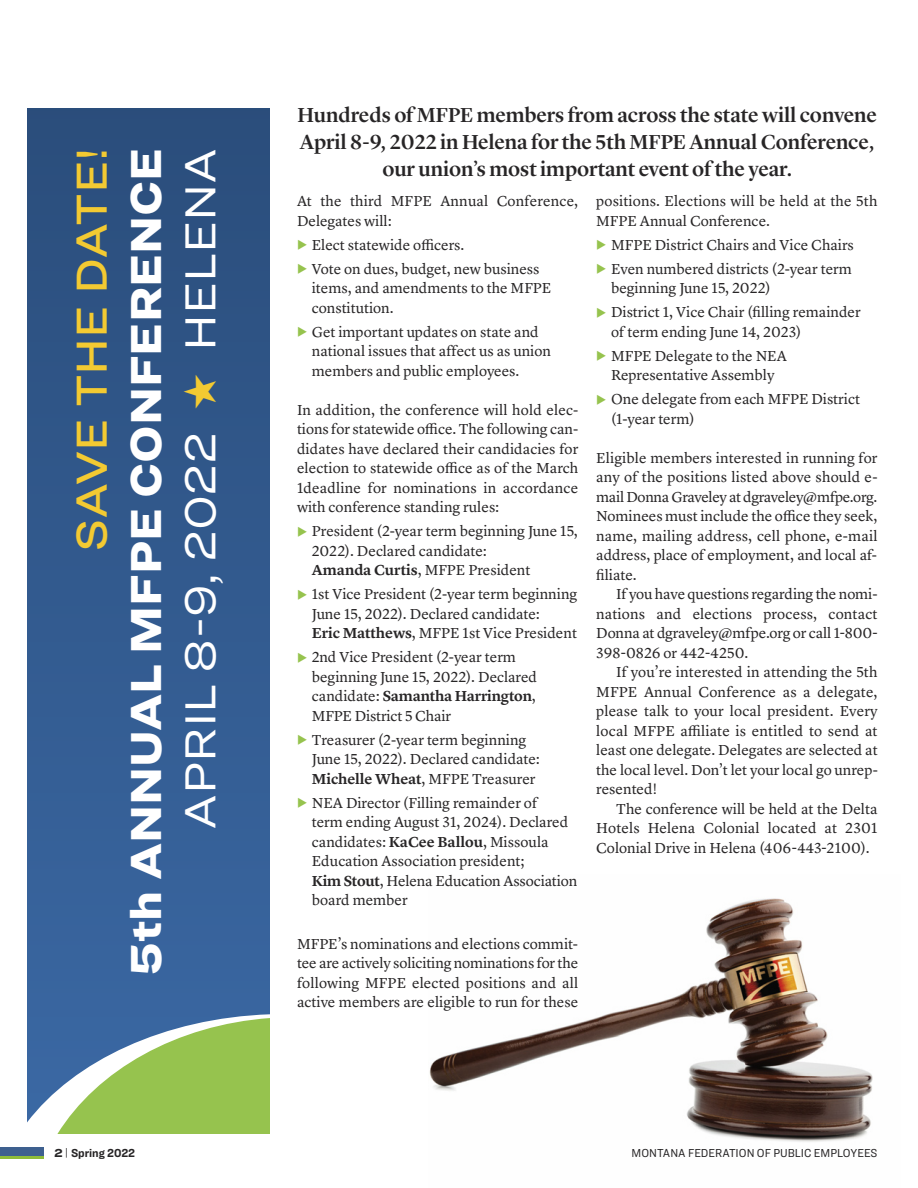
<style>
.page{position:relative;width:918px;height:1188px;background:#fff}
.page>*{position:absolute;margin:0;border:0;box-sizing:border-box;transform-origin:0 0}
.t1{font:900 45px "Ringside Wide";color:#fff}
.t2{font:45px "Ringside Wide";color:#fff}
.t3{font:500 45px "Ringside Wide";letter-spacing:-.005em;color:#f3ca32}
.t4{font:500 21px/27px "Lyon Display";color:#272526;text-align:center}
.t5{font:15px/19.5px "Lyon Text";color:#272526}
.t6{font:12px "Ringside Narrow";color:#272526}
.t7{font:700 12px "Ringside Narrow";color:#272526}
.s1{color:#f3ca32}
.s2{color:#96c34e}
.s3{font-weight:600}
.s4{font-family:"Ringside Wide"}
.s5{font-weight:400;font-size:10.5px}
</style>
<div class="page">
<img style="left:429px;top:898px;width:444px;height:244px">
<div style="left:0;top:1148px;width:44px;height:8px;background:#3e608f"></div>
<hr style="left:0;top:1157px;width:44px;height:2px;background:#8ebc39">
<svg style="left:27px;top:108px;width:243px;height:1014px;background:#32598d"></svg>
<svg style="left:57px;top:1018px;width:213px;height:116px;background:#92b974"></svg>
<p class="t3" style="left:65px;top:552px;width:406px;rotate:-90deg">SAVE THE DATE!</p>
<p class="t1" style="left:131px;top:976px;width:830px;rotate:-90deg">5th ANNUAL MFPE CONFERENCE</p>
<p class="t2" style="left:185px;top:830px;width:684px;rotate:-90deg">APRIL 8-9, 2022 <span class="s1">★</span> HELENA</p>
<p class="t4" style="left:298px;top:102px;width:581px">Hundreds of MFPE members from across the state will convene<br>April 8-9, 2022 in Helena for the 5th MFPE Annual Conference, our union’s most important event of the year.</p>
<p class="t5" style="left:297px;top:193px;width:283px">At the third MFPE Annual Conference,<br>Delegates will:</p>
<p class="t5" style="left:297px;top:236px;width:169px"><span class="s2">◆</span> Elect statewide officers.</p>
<p class="t5" style="left:312px;top:260px;width:241px;text-indent:-15px"><span class="s2">◆</span> Vote on dues, budget, new business items, and amendments to the MFPE constitution.</p>
<p class="t5" style="left:312px;top:323px;width:241px;text-indent:-15px"><span class="s2">◆</span> Get important updates on state and national issues that affect us as union members and public employees.</p>
<p class="t5" style="left:297px;top:401px;width:283px;text-align:justify">In addition, the conference will hold elec&shy;tions for statewide office. The following can&shy;didates have declared their candidacies for election to statewide office as of the March 1deadline for nominations in accordance with conference standing rules:</p>
<p class="t5" style="left:312px;top:523px;width:268px;text-indent:-15px"><span class="s2">◆</span> President (2-year term beginning June 15,<br>2022). Declared candidate:<br><span class="s3">Amanda Curtis</span>, MFPE President</p>
<p class="t5" style="left:312px;top:586px;width:267px;text-indent:-15px"><span class="s2">◆</span> 1st Vice President (2-year term beginning<br>June 15, 2022). Declared candidate:<br><span class="s3">Eric Matthews</span>, MFPE 1st Vice President</p>
<p class="t5" style="left:312px;top:649px;width:227px;text-indent:-15px"><span class="s2">◆</span> 2nd Vice President (2-year term beginning June 15, 2022). Declared candidate: <span class="s3">Samantha Harrington</span>,<br>MFPE District 5 Chair</p>
<p class="t5" style="left:312px;top:731px;width:229px;text-indent:-15px"><span class="s2">◆</span> Treasurer (2-year term beginning<br>June 15, 2022). Declared candidate:<br><span class="s3">Michelle Wheat</span>, MFPE Treasurer</p>
<p class="t5" style="left:312px;top:794px;width:267px;text-indent:-15px"><span class="s2">◆</span> NEA Director (Filling remainder of<br>term ending August 31, 2024). Declared candidates: <span class="s3">KaCee Ballou</span>, Missoula Education Association president;<br><span class="s3">Kim Stout</span>, Helena Education Association board member</p>
<p class="t5" style="left:297px;top:935px;width:283px;text-align:justify">MFPE’s nominations and elections commit&shy;tee are actively soliciting nominations for the following MFPE elected positions and all active members are eligible to run for these</p>
<p class="t5" style="left:596px;top:193px;width:283px">positions. Elections will be held at the 5th<br>MFPE Annual Conference.</p>
<p class="t5" style="left:596px;top:236px;width:259px"><span class="s2">◆</span> MFPE District Chairs and Vice Chairs</p>
<p class="t5" style="left:611px;top:260px;width:242px;text-indent:-15px"><span class="s2">◆</span> Even numbered districts (2-year term beginning June 15, 2022)</p>
<p class="t5" style="left:611px;top:304px;width:251px;text-indent:-15px"><span class="s2">◆</span> District 1, Vice Chair (filling remainder of term ending June 14, 2023)</p>
<p class="t5" style="left:596px;top:347px;width:192px;text-align:center"><span class="s2">◆</span> MFPE Delegate to the NEA<br>Representative Assembly</p>
<p class="t5" style="left:611px;top:391px;width:250px;text-indent:-15px"><span class="s2">◆</span> One delegate from each MFPE District (1-year term)</p>
<p class="t5" style="left:596px;top:449px;width:283px;text-align:justify">Eligible members interested in running for any of the positions listed above should e&shy;mail Donna Graveley at dgraveley@mfpe.org.<br>Nominees must include the office they seek, name, mailing address, cell phone, e-mail address, place of employment, and local af&shy;filiate.</p>
<p class="t5" style="left:596px;top:586px;width:283px;text-align:justify;text-indent:20px">If you have questions regarding the nomi&shy;nations and elections process, contact Donna at dgraveley@mfpe.org or call 1-800- 398-0826 or 442-4250.</p>
<p class="t5" style="left:596px;top:664px;width:283px;text-align:justify;text-indent:20px">If you’re interested in attending the 5th MFPE Annual Conference as a delegate, please talk to your local president. Every local MFPE affiliate is entitled to send at least one delegate. Delegates are selected at the local level. Don’t let your local go unrep&shy;resented!</p>
<p class="t5" style="left:596px;top:800px;width:283px;text-align:justify;text-indent:20px">The conference will be held at the Delta Hotels Helena Colonial located at 2301<br>Colonial Drive in Helena (406-443-2100).</p>
<p class="t7" style="left:54px;top:1146px;width:83px"><span class="s4">2</span> <span class="s5">|</span> Spring 2022</p>
<p class="t6" style="left:632px;top:1149px;width:247px">MONTANA FEDERATION OF PUBLIC EMPLOYEES</p>
</div>
